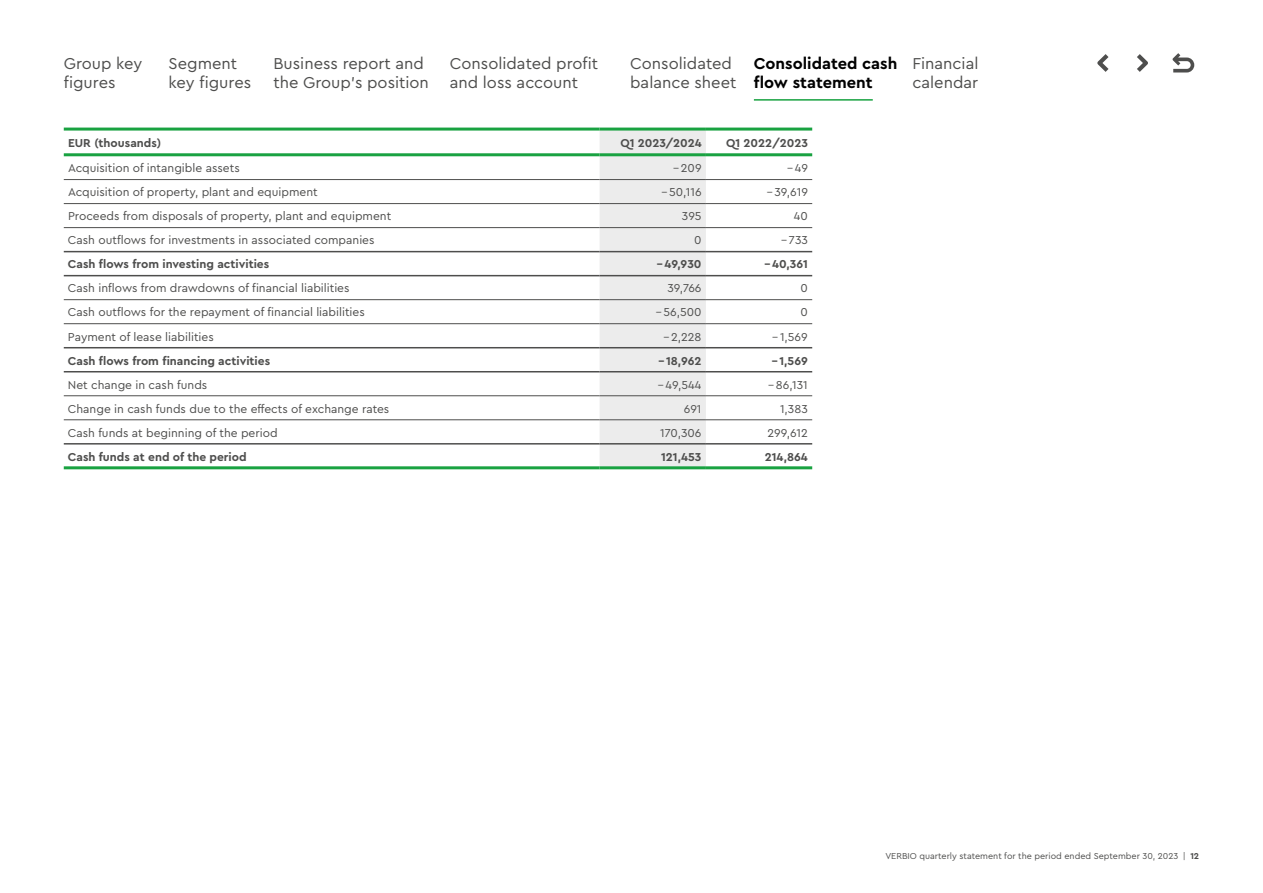
<style>
.page{position:relative;width:1263px;height:893px;background:#fff}
.page>*{position:absolute;margin:0;border:0;box-sizing:border-box;transform-origin:0 0}
.t1{font:16.5px/19.8px "Cera Pro";color:#4e4e4d}
.t2{font:700 16.5px/19.8px "Cera Pro";color:#000}
.t3{font:12px "Cera Pro";color:#4e4e4d}
.t4{font:700 12px "Cera Pro";color:#4e4e4d}
.t5{font:9px "Cera Pro";color:#4e4e4d}
.s1{font-weight:700}
</style>
<div class="page">
<svg style="left:1097px;top:54px;width:11px;height:18px"></svg>
<svg style="left:1137px;top:54px;width:11px;height:18px"></svg>
<svg style="left:1172px;top:53px;width:22px;height:19px"></svg>
<hr style="left:754px;top:99px;width:119px;height:2px;background:#19a241">
<div style="left:600px;top:131px;width:106px;height:335px;background:#ececec"></div>
<hr style="left:64px;top:128px;width:536px;height:3px;background:#19a241">
<hr style="left:600px;top:128px;width:106px;height:3px;background:#19a241">
<hr style="left:706px;top:128px;width:106px;height:3px;background:#19a241">
<hr style="left:64px;top:153px;width:536px;height:3px;background:#19a241">
<hr style="left:600px;top:153px;width:106px;height:3px;background:#19a241">
<hr style="left:706px;top:153px;width:106px;height:3px;background:#19a241">
<hr style="left:64px;top:466px;width:536px;height:3px;background:#19a241">
<hr style="left:600px;top:466px;width:106px;height:3px;background:#19a241">
<hr style="left:706px;top:466px;width:106px;height:3px;background:#19a241">
<hr style="left:64px;top:179px;width:536px;height:1px;background:#4e4e4d">
<hr style="left:600px;top:179px;width:106px;height:1px;background:#4e4e4d">
<hr style="left:706px;top:179px;width:106px;height:1px;background:#4e4e4d">
<hr style="left:64px;top:203px;width:536px;height:1px;background:#4e4e4d">
<hr style="left:600px;top:203px;width:106px;height:1px;background:#4e4e4d">
<hr style="left:706px;top:203px;width:106px;height:1px;background:#4e4e4d">
<hr style="left:64px;top:227px;width:536px;height:1px;background:#4e4e4d">
<hr style="left:600px;top:227px;width:106px;height:1px;background:#4e4e4d">
<hr style="left:706px;top:227px;width:106px;height:1px;background:#4e4e4d">
<hr style="left:64px;top:299px;width:536px;height:1px;background:#4e4e4d">
<hr style="left:600px;top:299px;width:106px;height:1px;background:#4e4e4d">
<hr style="left:706px;top:299px;width:106px;height:1px;background:#4e4e4d">
<hr style="left:64px;top:323px;width:536px;height:1px;background:#4e4e4d">
<hr style="left:600px;top:323px;width:106px;height:1px;background:#4e4e4d">
<hr style="left:706px;top:323px;width:106px;height:1px;background:#4e4e4d">
<hr style="left:64px;top:395px;width:536px;height:1px;background:#4e4e4d">
<hr style="left:600px;top:395px;width:106px;height:1px;background:#4e4e4d">
<hr style="left:706px;top:395px;width:106px;height:1px;background:#4e4e4d">
<hr style="left:64px;top:419px;width:536px;height:1px;background:#4e4e4d">
<hr style="left:600px;top:419px;width:106px;height:1px;background:#4e4e4d">
<hr style="left:706px;top:419px;width:106px;height:1px;background:#4e4e4d">
<hr style="left:64px;top:251px;width:536px;height:1px;background:#4e4e4d">
<hr style="left:600px;top:251px;width:106px;height:1px;background:#4e4e4d">
<hr style="left:706px;top:251px;width:106px;height:1px;background:#4e4e4d">
<hr style="left:64px;top:275px;width:536px;height:1px;background:#4e4e4d">
<hr style="left:600px;top:275px;width:106px;height:1px;background:#4e4e4d">
<hr style="left:706px;top:275px;width:106px;height:1px;background:#4e4e4d">
<hr style="left:64px;top:347px;width:536px;height:1px;background:#4e4e4d">
<hr style="left:600px;top:347px;width:106px;height:1px;background:#4e4e4d">
<hr style="left:706px;top:347px;width:106px;height:1px;background:#4e4e4d">
<hr style="left:64px;top:371px;width:536px;height:1px;background:#4e4e4d">
<hr style="left:600px;top:371px;width:106px;height:1px;background:#4e4e4d">
<hr style="left:706px;top:371px;width:106px;height:1px;background:#4e4e4d">
<hr style="left:64px;top:443px;width:536px;height:2px;background:#4e4e4d">
<hr style="left:600px;top:443px;width:106px;height:2px;background:#4e4e4d">
<hr style="left:706px;top:443px;width:106px;height:2px;background:#4e4e4d">
<h1 class="t1" style="left:450px;top:53px;width:150px">Consolidated profit and loss account</h1>
<h1 class="t2" style="left:754px;top:53px;width:145px">Consolidated cash flow statement</h1>
<h1 class="t1" style="left:64px;top:53px;width:80px">Group key figures</h1>
<h1 class="t1" style="left:912px;top:53px;width:68px">Financial calendar</h1>
<h1 class="t1" style="left:273px;top:53px;width:157px">Business report and the Group’s position</h1>
<h1 class="t1" style="left:630px;top:53px;width:108px">Consolidated balance sheet</h1>
<h1 class="t1" style="left:169px;top:53px;width:84px">Segment key figures</h1>
<p class="t4" style="left:68px;top:134px;width:95px">EUR (thousands)</p>
<p class="t4" style="left:620px;top:134px;width:83px">Q1 2023/2024</p>
<p class="t4" style="left:726px;top:134px;width:83px">Q1 2022/2023</p>
<p class="t3" style="left:68px;top:160px;width:173px">Acquisition of intangible assets</p>
<p class="t3" style="left:673px;top:160px;width:30px">– 209</p>
<p class="t3" style="left:787px;top:160px;width:22px">– 49</p>
<p class="t3" style="left:68px;top:184px;width:251px">Acquisition of property, plant and equipment</p>
<p class="t3" style="left:661px;top:184px;width:42px">– 50,116</p>
<p class="t3" style="left:767px;top:184px;width:43px">– 39,619</p>
<p class="t3" style="left:68px;top:208px;width:325px">Proceeds from disposals of property, plant and equipment</p>
<p class="t3" style="left:682px;top:208px;width:21px">395</p>
<p class="t3" style="left:794px;top:208px;width:15px">40</p>
<p class="t3" style="left:68px;top:232px;width:308px">Cash outflows for investments in associated companies</p>
<p class="t3" style="left:694px;top:232px;width:9px">0</p>
<p class="t3" style="left:781px;top:232px;width:28px">– 733</p>
<p class="t4" style="left:68px;top:255px;width:203px">Cash flows from investing activities</p>
<p class="t4" style="left:657px;top:255px;width:46px">– 49,930</p>
<p class="t4" style="left:764px;top:255px;width:45px">– 40,361</p>
<p class="t3" style="left:68px;top:280px;width:283px">Cash inflows from drawdowns of financial liabilities</p>
<p class="t3" style="left:667px;top:280px;width:36px">39,766</p>
<p class="t3" style="left:800px;top:280px;width:9px">0</p>
<p class="t3" style="left:68px;top:304px;width:298px">Cash outflows for the repayment of financial liabilities</p>
<p class="t3" style="left:656px;top:304px;width:47px">– 56,500</p>
<p class="t3" style="left:800px;top:304px;width:9px">0</p>
<p class="t3" style="left:68px;top:328px;width:147px">Payment of lease liabilities</p>
<p class="t3" style="left:663px;top:328px;width:40px">– 2,228</p>
<p class="t3" style="left:772px;top:328px;width:37px">– 1,569</p>
<p class="t4" style="left:68px;top:351px;width:204px">Cash flows from financing activities</p>
<p class="t4" style="left:658px;top:351px;width:45px">– 18,962</p>
<p class="t4" style="left:772px;top:351px;width:38px">– 1,569</p>
<p class="t3" style="left:68px;top:376px;width:141px">Net change in cash funds</p>
<p class="t3" style="left:658px;top:376px;width:45px">– 49,544</p>
<p class="t3" style="left:768px;top:376px;width:41px">– 86,131</p>
<p class="t3" style="left:68px;top:400px;width:323px">Change in cash funds due to the effects of exchange rates</p>
<p class="t3" style="left:684px;top:400px;width:19px">691</p>
<p class="t3" style="left:780px;top:400px;width:29px">1,383</p>
<p class="t3" style="left:68px;top:424px;width:211px">Cash funds at beginning of the period</p>
<p class="t3" style="left:660px;top:424px;width:43px">170,306</p>
<p class="t3" style="left:767px;top:424px;width:42px">299,612</p>
<p class="t4" style="left:68px;top:447px;width:180px">Cash funds at end of the period</p>
<p class="t4" style="left:661px;top:447px;width:42px">121,453</p>
<p class="t4" style="left:765px;top:447px;width:45px">214,864</p>
<p class="t5" style="left:885px;top:849px;width:315px">VERBIO quarterly statement for the period ended September 30, 2023 | <span class="s1">12</span></p>
</div>
